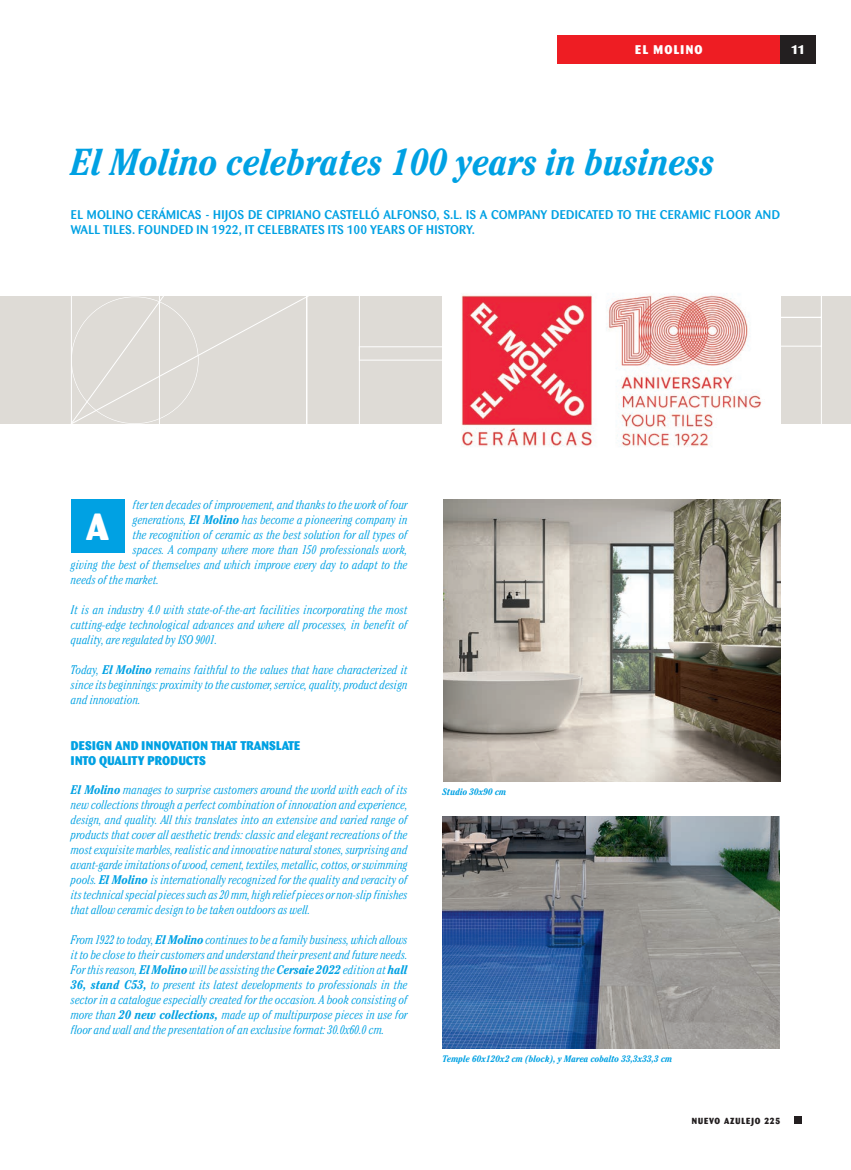
<style>
.page{position:relative;width:851px;height:1170px;background:#fff}
.page>*{position:absolute;margin:0;border:0;box-sizing:border-box;transform-origin:0 0}
.t1{font:italic 700 condensed 37.5px "Cheltenham";color:#00a1e3}
.t2{font:800 37.5px "Barmeno";color:#fff}
.t3{font:italic 300 condensed 12.5px/15px "Cheltenham";color:#00a1e3;text-align:justify}
.t4{font:500 12.5px/15px "Barmeno";letter-spacing:.02em;color:#00a1e3}
.t5{font:800 12.5px/15px "Barmeno";letter-spacing:.02em;color:#00a1e3}
.t6{font:800 12.5px "Barmeno";letter-spacing:.1em;color:#fff}
.t7{font:italic 700 condensed 9.38px "Cheltenham";color:#00a1e3}
.t8{font:800 8.75px "Barmeno";letter-spacing:.1em;color:#231f20}
.s1{font-weight:700}
</style>
<div class="page">
<div style="left:0;top:296px;width:850px;height:128px;background:#dedbd6"></div>
<div style="left:780px;top:35px;width:35px;height:29px;background:#231f20"></div>
<div style="left:557px;top:35px;width:223px;height:29px;background:#ee1d23"></div>
<div style="left:794px;top:1116px;width:7px;height:7px;background:#231f20"></div>
<div style="left:71px;top:500px;width:53px;height:53px;background:#00a1e3"></div>
<svg style="left:359px;top:296px;width:463px;height:128px"></svg>
<img style="left:443px;top:500px;width:337px;height:281px">
<img style="left:442px;top:816px;width:337px;height:232px">
<svg style="left:71px;top:296px;width:238px;height:128px"></svg>
<img style="left:442px;top:293px;width:338px;height:154px">
<p class="t6" style="left:635px;top:45px;width:69px">EL MOLINO</p>
<p class="t6" style="left:790px;top:45px;width:15px">11</p>
<h1 class="t1" style="left:71px;top:149px;width:645px">El Molino celebrates 100 years in business</h1>
<p class="t4" style="left:71px;top:208px;width:710px">EL MOLINO CERÁMICAS - HIJOS DE CIPRIANO CASTELLÓ ALFONSO, S.L. IS A COMPANY DEDICATED TO THE CERAMIC FLOOR AND<br>WALL TILES. FOUNDED IN 1922, IT CELEBRATES ITS 100 YEARS OF HISTORY.</p>
<p class="t3" style="left:133px;top:498px;width:276px">fter ten decades of improvement, and thanks to the work of four</p>
<p class="t3" style="left:133px;top:513px;width:276px">generations, <span class="s1">El Molino</span> has become a pioneering company in</p>
<p class="t3" style="left:133px;top:528px;width:276px">the recognition of ceramic as the best solution for all types of</p>
<p class="t3" style="left:133px;top:543px;width:276px">spaces. A company where more than 150 professionals work,</p>
<p class="t3" style="left:71px;top:558px;width:338px">giving the best of themselves and which improve every day to adapt to the</p>
<p class="t3" style="left:71px;top:573px;width:90px">needs of the market.</p>
<p class="t3" style="left:71px;top:603px;width:338px">It is an industry 4.0 with state-of-the-art facilities incorporating the most cutting-edge technological advances and where all processes, in benefit of quality, are regulated by ISO 9001.</p>
<p class="t3" style="left:71px;top:663px;width:338px">Today, <span class="s1">El Molino</span> remains faithful to the values that have characterized it since its beginnings: proximity to the customer, service, quality, product design and innovation.</p>
<p class="t5" style="left:71px;top:738px;width:231px">DESIGN AND INNOVATION THAT TRANSLATE<br>INTO QUALITY PRODUCTS</p>
<p class="t3" style="left:71px;top:783px;width:338px"><span class="s1">El Molino</span> manages to surprise customers around the world with each of its new collections through a perfect combination of innovation and experience, design, and quality. All this translates into an extensive and varied range of products that cover all aesthetic trends: classic and elegant recreations of the most exquisite marbles, realistic and innovative natural stones, surprising and avant-garde imitations of wood, cement, textiles, metallic, cottos, or swimming pools. <span class="s1">El Molino</span> is internationally recognized for the quality and veracity of its technical special pieces such as 20 mm, high relief pieces or non-slip finishes that allow ceramic design to be taken outdoors as well.</p>
<p class="t3" style="left:71px;top:933px;width:338px">From 1922 to today, <span class="s1">El Molino</span> continues to be a family business, which allows it to be close to their customers and understand their present and future needs.<br>For this reason, <span class="s1">ElMolino</span> will be assisting the <span class="s1">Cersaie 2022</span> edition at <span class="s1">hall 36, stand C53,</span> to present its latest developments to professionals in the sector in a catalogue especially created for the occasion. A book consisting of more than <span class="s1">20 new collections,</span> made up of multipurpose pieces in use for floor and wall and the presentation of an exclusive format: 30.0x60.0 cm.</p>
<h1 class="t2" style="left:86px;top:511px;width:24px">A</h1>
<p class="t7" style="left:442px;top:788px;width:65px">Studio 30x90 cm</p>
<p class="t7" style="left:442px;top:1055px;width:231px">Temple 60x120x2 cm (block), y Marea cobalto 33,3x33,3 cm</p>
<p class="t8" style="left:691px;top:1117px;width:90px">NUEVO AZULEJO 225</p>
</div>
